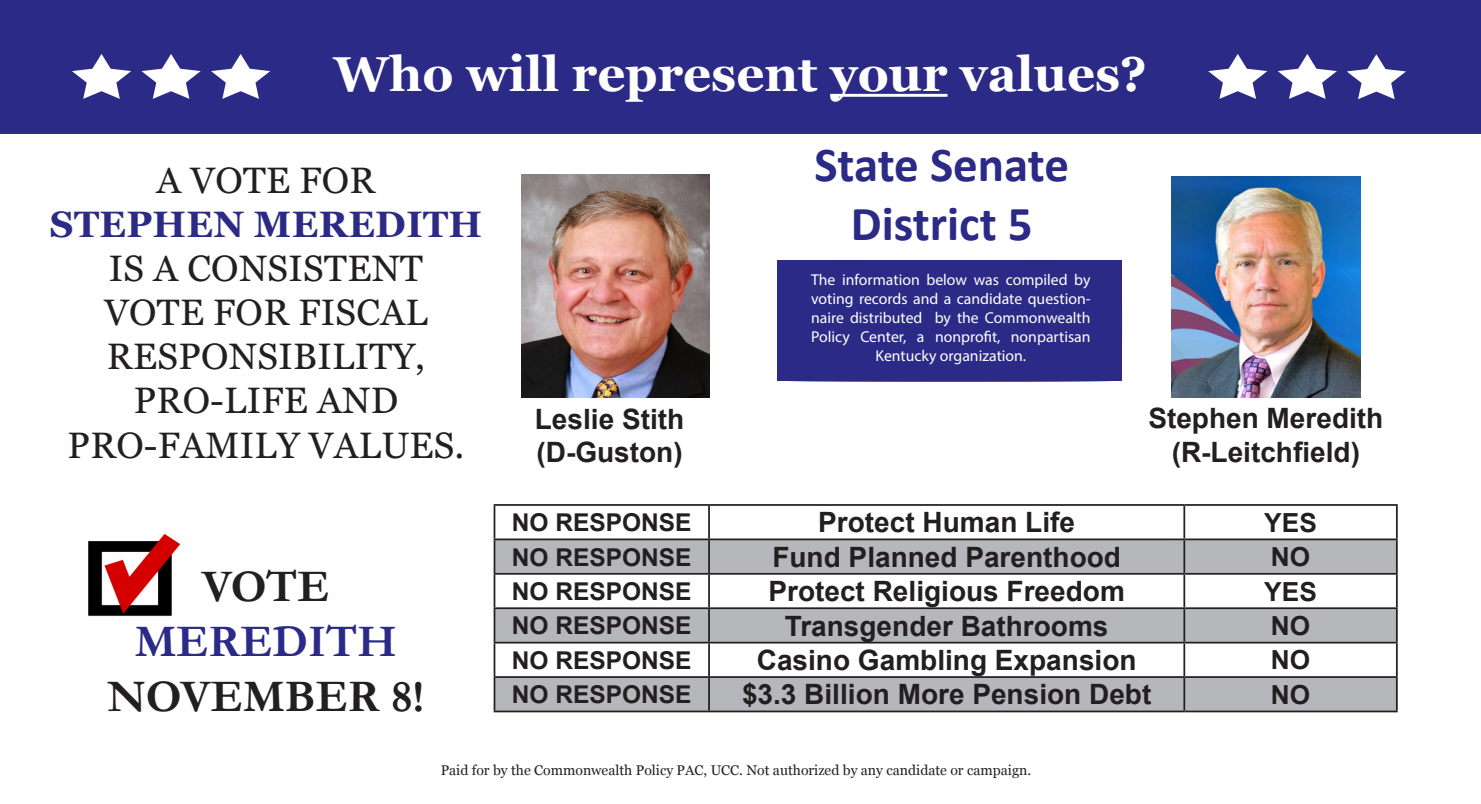
<style>
.page{position:relative;width:1481px;height:804px;background:#fff}
.page>*{position:absolute;margin:0;border:0;box-sizing:border-box;transform-origin:0 0}
.t1{font:700 49px "Georgia";color:#fff}
.t2{font:700 49px/58.8px "Calibri";color:#2b2a87;text-align:center}
.t3{font:700 45.5px "Garamond";color:#231f20}
.t4{font:700 45.5px "Garamond";color:#2b2a87}
.t5{font:36.75px/44.1px "Georgia";letter-spacing:.01em;color:#231f20;text-align:center}
.t6{font:700 36.75px "Georgia";letter-spacing:.01em;color:#2b2a87}
.t7{font:700 28px/33.6px "Arial";color:#231f20}
.t8{font:700 26.25px "Arial";color:#231f20}
.t9{font:700 24.5px "Arial";color:#231f20}
.t10{font:15.75px/18.9px "Myriad Pro";color:#fff;text-align:center}
.t11{font:14px "Georgia";color:#231f20}
</style>
<div class="page">
<div style="left:0;top:0;width:1480px;height:134px;background:#2b2a87"></div>
<hr style="left:830px;top:94px;width:117px;height:3px;background:#fff">
<svg style="left:1208px;top:54px;width:59px;height:45px"></svg>
<svg style="left:1277px;top:54px;width:60px;height:45px"></svg>
<svg style="left:72px;top:54px;width:59px;height:45px"></svg>
<svg style="left:141px;top:54px;width:60px;height:45px"></svg>
<svg style="left:211px;top:54px;width:59px;height:45px"></svg>
<svg style="left:1346px;top:54px;width:60px;height:45px"></svg>
<img style="left:1171px;top:176px;width:189px;height:221px">
<img style="left:521px;top:174px;width:189px;height:223px">
<div style="left:776px;top:260px;width:347px;height:121px;background:#2b2a87"></div>
<img style="left:88px;top:533px;width:92px;height:83px">
<svg style="left:495px;top:540px;width:901px;height:170px;fill:#b6b7bb"></svg>
<hr style="left:493px;top:504px;width:216px;height:1px;background:#231f20">
<hr style="left:493px;top:505px;width:2px;height:33px;background:#231f20">
<hr style="left:709px;top:504px;width:475px;height:1px;background:#231f20">
<hr style="left:708px;top:505px;width:2px;height:33px;background:#231f20">
<hr style="left:1184px;top:504px;width:213px;height:1px;background:#231f20">
<hr style="left:1183px;top:505px;width:2px;height:33px;background:#231f20">
<hr style="left:1396px;top:505px;width:1px;height:33px;background:#231f20">
<hr style="left:493px;top:538px;width:216px;height:2px;background:#231f20">
<hr style="left:493px;top:540px;width:2px;height:32px;background:#231f20">
<hr style="left:709px;top:538px;width:475px;height:2px;background:#231f20">
<hr style="left:708px;top:540px;width:2px;height:32px;background:#231f20">
<hr style="left:1184px;top:538px;width:213px;height:2px;background:#231f20">
<hr style="left:1183px;top:540px;width:2px;height:32px;background:#231f20">
<hr style="left:1396px;top:540px;width:1px;height:32px;background:#231f20">
<hr style="left:493px;top:572px;width:216px;height:2px;background:#231f20">
<hr style="left:493px;top:574px;width:2px;height:33px;background:#231f20">
<hr style="left:709px;top:572px;width:475px;height:2px;background:#231f20">
<hr style="left:708px;top:574px;width:2px;height:33px;background:#231f20">
<hr style="left:1184px;top:572px;width:213px;height:2px;background:#231f20">
<hr style="left:1183px;top:574px;width:2px;height:33px;background:#231f20">
<hr style="left:1396px;top:574px;width:1px;height:33px;background:#231f20">
<hr style="left:493px;top:607px;width:216px;height:2px;background:#231f20">
<hr style="left:493px;top:609px;width:2px;height:32px;background:#231f20">
<hr style="left:709px;top:607px;width:475px;height:2px;background:#231f20">
<hr style="left:708px;top:609px;width:2px;height:32px;background:#231f20">
<hr style="left:1184px;top:607px;width:213px;height:2px;background:#231f20">
<hr style="left:1183px;top:609px;width:2px;height:32px;background:#231f20">
<hr style="left:1396px;top:609px;width:1px;height:32px;background:#231f20">
<hr style="left:493px;top:641px;width:216px;height:2px;background:#231f20">
<hr style="left:493px;top:643px;width:2px;height:33px;background:#231f20">
<hr style="left:709px;top:641px;width:475px;height:2px;background:#231f20">
<hr style="left:708px;top:643px;width:2px;height:33px;background:#231f20">
<hr style="left:1184px;top:641px;width:213px;height:2px;background:#231f20">
<hr style="left:1183px;top:643px;width:2px;height:33px;background:#231f20">
<hr style="left:1396px;top:643px;width:1px;height:33px;background:#231f20">
<hr style="left:493px;top:676px;width:216px;height:1px;background:#231f20">
<hr style="left:493px;top:677px;width:2px;height:33px;background:#231f20">
<hr style="left:709px;top:676px;width:475px;height:1px;background:#231f20">
<hr style="left:708px;top:677px;width:2px;height:33px;background:#231f20">
<hr style="left:1184px;top:676px;width:213px;height:1px;background:#231f20">
<hr style="left:1183px;top:677px;width:2px;height:33px;background:#231f20">
<hr style="left:1396px;top:677px;width:1px;height:33px;background:#231f20">
<hr style="left:493px;top:710px;width:216px;height:2px;background:#231f20">
<hr style="left:709px;top:710px;width:475px;height:2px;background:#231f20">
<hr style="left:1184px;top:710px;width:213px;height:2px;background:#231f20">
<h1 class="t1" style="left:334px;top:42px;width:814px">Who will represent your values?</h1>
<h3 class="t5" style="left:157px;top:159px;width:220px">A VOTE FOR</h3>
<h3 class="t6" style="left:50px;top:200px;width:434px">STEPHEN MEREDITH</h3>
<h3 class="t5" style="left:68px;top:247px;width:398px">IS A CONSISTENT<br>VOTE FOR FISCAL<br>RESPONSIBILITY,<br>PRO-LIFE AND<br>PRO-FAMILY VALUES.</h3>
<h2 class="t3" style="left:202px;top:556px;width:129px">VOTE</h2>
<h2 class="t4" style="left:135px;top:610px;width:264px">MEREDITH</h2>
<h2 class="t3" style="left:107px;top:665px;width:318px">NOVEMBER 8!</h2>
<h1 class="t2" style="left:814px;top:134px;width:256px">State Senate<br>District 5</h1>
<p class="t7" style="left:535px;top:402px;width:151px">Leslie Stith (D-Guston)</p>
<p class="t10" style="left:811px;top:270px;width:281px">The information below was compiled by voting records and a candidate question&shy;naire distributed by the Commonwealth Policy Center, a nonprofit, nonpartisan Kentucky organization.</p>
<p class="t7" style="left:1148px;top:401px;width:236px;text-align:center">Stephen Meredith (R-Leitchfield)</p>
<p class="t9" style="left:512px;top:505px;width:181px">NO RESPONSE</p>
<p class="t7" style="left:818px;top:506px;width:258px">Protect Human Life</p>
<p class="t8" style="left:1264px;top:504px;width:54px">YES</p>
<p class="t9" style="left:512px;top:539px;width:181px">NO RESPONSE</p>
<p class="t7" style="left:772px;top:540px;width:350px">Fund Planned Parenthood</p>
<p class="t8" style="left:1270px;top:538px;width:41px">NO</p>
<p class="t9" style="left:512px;top:574px;width:181px">NO RESPONSE</p>
<p class="t7" style="left:768px;top:574px;width:358px">Protect Religious Freedom</p>
<p class="t8" style="left:1264px;top:572px;width:54px">YES</p>
<p class="t9" style="left:512px;top:608px;width:181px">NO RESPONSE</p>
<p class="t7" style="left:785px;top:609px;width:325px">Transgender Bathrooms</p>
<p class="t8" style="left:1270px;top:607px;width:41px">NO</p>
<p class="t9" style="left:512px;top:642px;width:181px">NO RESPONSE</p>
<p class="t7" style="left:757px;top:643px;width:381px">Casino Gambling Expansion</p>
<p class="t8" style="left:1270px;top:641px;width:41px">NO</p>
<p class="t9" style="left:512px;top:677px;width:181px">NO RESPONSE</p>
<p class="t7" style="left:742px;top:677px;width:411px">$3.3 Billion More Pension Debt</p>
<p class="t8" style="left:1270px;top:675px;width:41px">NO</p>
<p class="t11" style="left:441px;top:761px;width:592px">Paid for by the Commonwealth Policy PAC, UCC. Not authorized by any candidate or campaign.</p>
</div>
